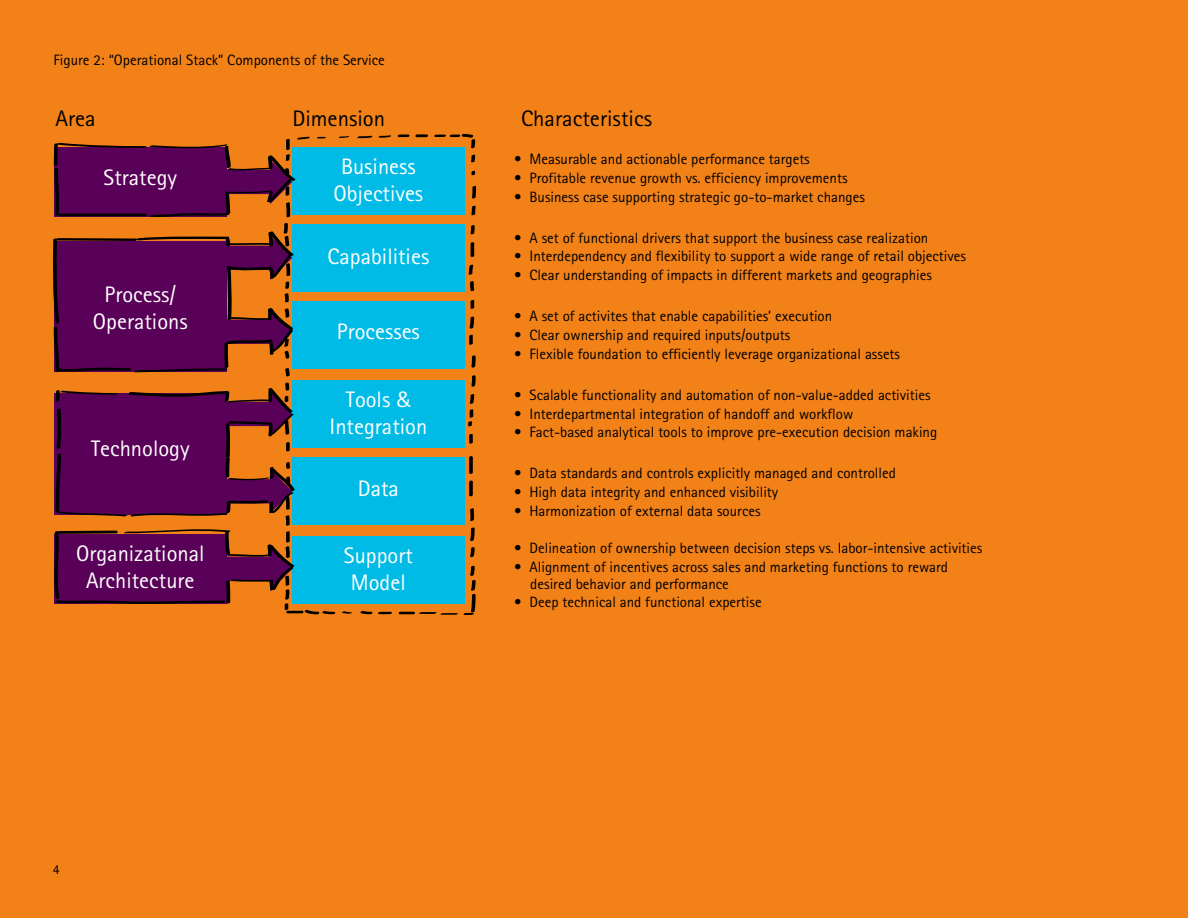
<style>
.page{position:relative;width:1188px;height:918px;background:#f28118}
.page>*{position:absolute;margin:0;border:0;box-sizing:border-box;transform-origin:0 0}
.t1{font:22.5px/27px "Agfa Rotis Sans Serif";color:#fff;text-align:center}
.t2{font:22.5px "Agfa Rotis Sans Serif";color:#000}
.t3{font:15px/16.8px "Agfa Rotis Sans Serif";color:#000}
.t4{font:13.5px "Agfa Rotis Sans Serif";color:#000}
</style>
<div class="page">
<svg style="left:52px;top:134px;width:424px;height:481px"></svg>
<p class="t3" style="left:53px;top:52px;width:333px">Figure 2: “Operational Stack” Components of the Service</p>
<h1 class="t2" style="left:55px;top:105px;width:42px">Area</h1>
<h1 class="t2" style="left:292px;top:105px;width:94px">Dimension</h1>
<h1 class="t2" style="left:521px;top:105px;width:132px">Characteristics</h1>
<p class="t3" style="left:514px;top:151px;width:297px">• Measurable and actionable performance targets</p>
<p class="t3" style="left:514px;top:169px;width:335px">• Profitable revenue growth vs. efficiency improvements</p>
<p class="t3" style="left:514px;top:188px;width:352px">• Business case supporting strategic go-to-market changes</p>
<p class="t3" style="left:514px;top:229px;width:416px">• A set of functional drivers that support the business case realization</p>
<p class="t3" style="left:514px;top:248px;width:453px">• Interdependency and flexibility to support a wide range of retail objectives</p>
<p class="t3" style="left:514px;top:267px;width:419px">• Clear understanding of impacts in different markets and geographies</p>
<p class="t3" style="left:514px;top:308px;width:320px">• A set of activites that enable capabilities’ execution</p>
<p class="t3" style="left:514px;top:326px;width:278px">• Clear ownership and required inputs/outputs</p>
<p class="t3" style="left:514px;top:345px;width:387px">• Flexible foundation to efficiently leverage organizational assets</p>
<p class="t3" style="left:514px;top:386px;width:418px">• Scalable functionality and automation of non-value-added activities</p>
<p class="t3" style="left:514px;top:405px;width:341px">• Interdepartmental integration of handoff and workflow</p>
<p class="t3" style="left:514px;top:424px;width:425px">• Fact-based analytical tools to improve pre-execution decision making</p>
<p class="t3" style="left:514px;top:465px;width:383px">• Data standards and controls explicitly managed and controlled</p>
<p class="t3" style="left:514px;top:484px;width:266px">• High data integrity and enhanced visibility</p>
<p class="t3" style="left:514px;top:502px;width:248px">• Harmonization of external data sources</p>
<p class="t3" style="left:514px;top:540px;width:470px">• Delineation of ownership between decision steps vs. labor-intensive activities</p>
<p class="t3" style="left:530px;top:558px;width:419px;text-indent:-16px">• Alignment of incentives across sales and marketing functions to reward desired behavior and performance</p>
<p class="t3" style="left:514px;top:594px;width:249px">• Deep technical and functional expertise</p>
<h1 class="t1" style="left:334px;top:153px;width:91px">Business<br>Objectives</h1>
<h1 class="t1" style="left:104px;top:164px;width:75px">Strategy</h1>
<h1 class="t1" style="left:328px;top:243px;width:103px">Capabilities</h1>
<h1 class="t1" style="left:93px;top:281px;width:96px">Process/<br>Operations</h1>
<h1 class="t1" style="left:337px;top:318px;width:85px">Processes</h1>
<h1 class="t1" style="left:330px;top:386px;width:99px">Tools &amp;<br>Integration</h1>
<h1 class="t1" style="left:91px;top:435px;width:100px">Technology</h1>
<h1 class="t1" style="left:358px;top:474px;width:43px">Data</h1>
<h1 class="t1" style="left:76px;top:540px;width:130px">Organizational<br>Architecture</h1>
<h1 class="t1" style="left:344px;top:542px;width:70px">Support<br>Model</h1>
<p class="t4" style="left:53px;top:862px;width:8px">4</p>
</div>
